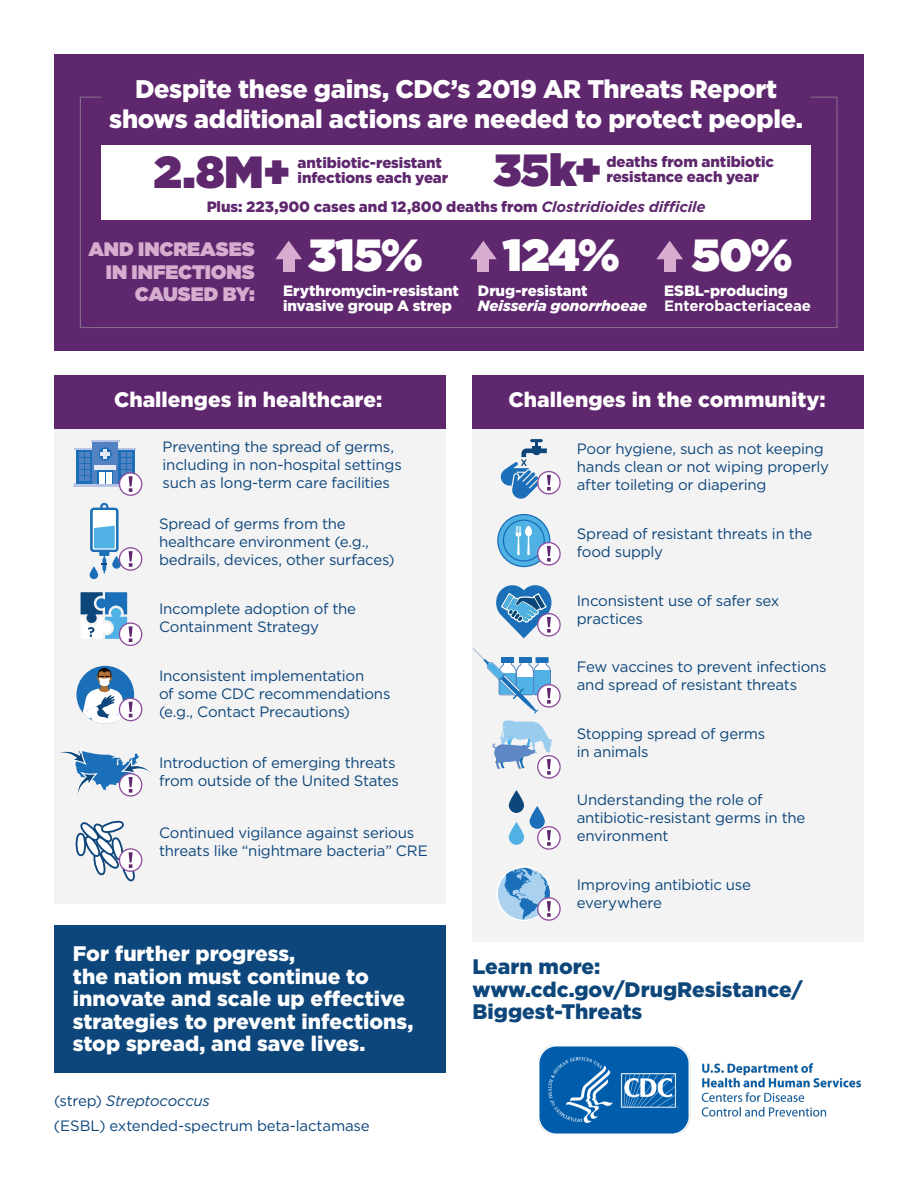
<style>
.page{position:relative;width:918px;height:1188px;background:#fff}
.page>*{position:absolute;margin:0;border:0;box-sizing:border-box;transform-origin:0 0}
.t1{font:900 45px "Gotham";letter-spacing:-.01em;color:#fff}
.t2{font:900 45px "Gotham";color:#5f286e}
.t3{font:900 25.5px/30.6px "Gotham";letter-spacing:-.015em;color:#fff;text-align:center}
.t4{font:900 21px/22.5px "Gotham";color:#fff}
.t5{font:900 21px/22.5px "Gotham";color:#0d467b}
.t6{font:900 19.5px/22.5px "Gotham";color:#d6accf;text-align:right}
.t7{font:15px/18px "Gotham";letter-spacing:-.015em;color:#0d467b}
.t8{font:900 15px/15px "Gotham";letter-spacing:-.005em;color:#5f286e}
.t9{font:900 15px/15px "Gotham";letter-spacing:-.005em;color:#fff}
.t10{font:italic 900 15px/15px "Gotham";letter-spacing:-.005em;color:#fff}
.t11{font:700 15px/15px "Gotham";letter-spacing:-.01em;color:#fff}
.t12{font:italic 15px "Gotham";letter-spacing:-.015em;color:#0d467b}
.s1{color:#fff}
.s2{font-weight:700;font-style:italic}
.s3{font-style:normal}
.s4{font-weight:900}
</style>
<div class="page">
<div style="left:54px;top:925px;width:392px;height:148px;background:#0d467b"></div>
<div style="left:54px;top:375px;width:392px;height:529px;background:#f3f3f3"></div>
<div style="left:473px;top:375px;width:391px;height:567px;background:#f3f3f3"></div>
<div style="left:54px;top:375px;width:392px;height:54px;background:#5f276d"></div>
<div style="left:472px;top:375px;width:392px;height:54px;background:#5f276d"></div>
<div style="left:54px;top:54px;width:810px;height:297px;background:#5f276d"></div>
<div style="left:101px;top:145px;width:710px;height:75px;background:#fff"></div>
<img style="left:539px;top:1046px;width:322px;height:88px">
<div style="left:283px;top:253px;width:12px;height:19px;background:#d6accf"></div>
<svg style="left:275px;top:241px;width:27px;height:18px"></svg>
<div style="left:478px;top:253px;width:11px;height:19px;background:#d6accf"></div>
<svg style="left:470px;top:241px;width:27px;height:18px"></svg>
<div style="left:664px;top:253px;width:12px;height:19px;background:#d6accf"></div>
<svg style="left:656px;top:241px;width:27px;height:18px"></svg>
<hr style="left:74px;top:448px;width:62px;height:2px;background:#b8c4e3">
<hr style="left:74px;top:483px;width:62px;height:2px;background:#b8c4e3">
<hr style="left:73px;top:485px;width:65px;height:2px;background:#b8c4e3">
<svg style="left:76px;top:450px;width:59px;height:33px"></svg>
<div style="left:93px;top:442px;width:25px;height:25px;background:#5282c2"></div>
<hr style="left:93px;top:453px;width:4px;height:30px;background:#5282c2">
<hr style="left:114px;top:453px;width:4px;height:30px;background:#5282c2">
<hr style="left:91px;top:440px;width:28px;height:2px;background:#b8c4e3">
<div style="left:95px;top:465px;width:21px;height:5px;background:#e4e9f5"></div>
<svg style="left:99px;top:447px;width:13px;height:13px"></svg>
<svg style="left:100px;top:449px;width:10px;height:10px"></svg>
<div style="left:99px;top:472px;width:12px;height:11px;background:#fff"></div>
<svg style="left:105px;top:470px;width:1px;height:13px"></svg>
<svg style="left:79px;top:452px;width:11px;height:29px"></svg>
<svg style="left:119px;top:452px;width:23px;height:44px"></svg>
<div style="left:90px;top:566px;width:8px;height:13px;background:#1a6fb8;border-radius:4px"></div>
<svg style="left:90px;top:503px;width:52px;height:70px"></svg>
<svg style="left:81px;top:592px;width:61px;height:54px"></svg>
<svg style="left:76px;top:666px;width:58px;height:58px"></svg>
<svg style="left:81px;top:668px;width:61px;height:56px"></svg>
<svg style="left:59px;top:750px;width:92px;height:47px"></svg>
<svg style="left:76px;top:821px;width:66px;height:60px"></svg>
<svg style="left:501px;top:439px;width:60px;height:60px"></svg>
<svg style="left:497px;top:514px;width:64px;height:53px"></svg>
<svg style="left:496px;top:585px;width:65px;height:53px"></svg>
<svg style="left:473px;top:648px;width:88px;height:66px"></svg>
<svg style="left:492px;top:721px;width:69px;height:58px"></svg>
<svg style="left:509px;top:822px;width:15px;height:23px"></svg>
<svg style="left:509px;top:790px;width:15px;height:23px"></svg>
<svg style="left:530px;top:806px;width:15px;height:23px"></svg>
<svg style="left:537px;top:826px;width:24px;height:24px"></svg>
<svg style="left:497px;top:867px;width:54px;height:54px"></svg>
<svg style="left:504px;top:867px;width:57px;height:54px"></svg>
<h2 class="t3" style="left:109px;top:73px;width:695px">Despite these gains, CDC’s 2019 AR Threats Report shows additional actions are needed to protect people.</h2>
<p class="t2" style="left:154px;top:146px;width:139px">2.8M+</p>
<p class="t8" style="left:298px;top:155px;width:152px">antibiotic-resistant infections each year</p>
<p class="t2" style="left:494px;top:145px;width:137px">35k+<span class="s1">+</span></p>
<p class="t8" style="left:606px;top:154px;width:169px">deaths from antibiotic resistance each year</p>
<p class="t8" style="left:207px;top:199px;width:500px">Plus: 223,900 cases and 12,800 deaths from <span class="s2">Clostridioides difficile</span></p>
<h2 class="t6" style="left:89px;top:238px;width:168px">AND INCREASES<br>IN INFECTIONS<br>CAUSED BY:</h2>
<p class="t1" style="left:692px;top:229px;width:102px">50%</p>
<p class="t1" style="left:503px;top:229px;width:119px">124%</p>
<p class="t1" style="left:308px;top:229px;width:116px">315%</p>
<p class="t9" style="left:283px;top:282px;width:177px">Erythromycin-resistant invasive group A strep</p>
<p class="t10" style="left:478px;top:282px;width:171px"><span class="s3">Drug-resistant<br></span>Neisseria gonorrhoeae</p>
<p class="t11" style="left:664px;top:282px;width:148px"><span class="s4">ESBL-producing<br></span>Enterobacteriaceae</p>
<h2 class="t4" style="left:114px;top:387px;width:270px">Challenges in healthcare:</h2>
<p class="t7" style="left:163px;top:437px;width:241px">Preventing the spread of germs, including in non-hospital settings such as long-term care facilities</p>
<p class="t7" style="left:159px;top:515px;width:237px">Spread of germs from the healthcare environment (e.g., bedrails, devices, other surfaces)</p>
<p class="t7" style="left:159px;top:599px;width:199px">Incomplete adoption of the<br>Containment Strategy</p>
<p class="t7" style="left:159px;top:666px;width:233px">Inconsistent implementation<br>of some CDC recommendations (e.g., Contact Precautions)</p>
<p class="t7" style="left:159px;top:754px;width:241px">Introduction of emerging threats from outside of the United States</p>
<p class="t7" style="left:159px;top:823px;width:270px">Continued vigilance against serious threats like “nightmare bacteria” CRE</p>
<p class="t4" style="left:73px;top:942px;width:342px">For further progress,<br>the nation must continue to innovate and scale up effective strategies to prevent infections, stop spread, and save lives.</p>
<p class="t12" style="left:54px;top:1093px;width:157px"><span class="s3">(strep)</span> Streptococcus</p>
<p class="t7" style="left:54px;top:1116px;width:317px">(ESBL) extended-spectrum beta-lactamase</p>
<h2 class="t4" style="left:509px;top:387px;width:319px">Challenges in the community:</h2>
<p class="t7" style="left:577px;top:440px;width:254px">Poor hygiene, such as not keeping hands clean or not wiping properly after toileting or diapering</p>
<p class="t7" style="left:577px;top:524px;width:237px">Spread of resistant threats in the food supply</p>
<p class="t7" style="left:577px;top:591px;width:204px">Inconsistent use of safer sex practices</p>
<p class="t7" style="left:577px;top:658px;width:251px">Few vaccines to prevent infections and spread of resistant threats</p>
<p class="t7" style="left:577px;top:724px;width:190px">Stopping spread of germs in animals</p>
<p class="t7" style="left:577px;top:791px;width:230px">Understanding the role of antibiotic-resistant germs in the environment</p>
<p class="t7" style="left:577px;top:875px;width:176px">Improving antibiotic use everywhere</p>
<p class="t5" style="left:473px;top:955px;width:332px">Learn more: www.cdc.gov/DrugResistance/<br>Biggest-Threats</p>
</div>
